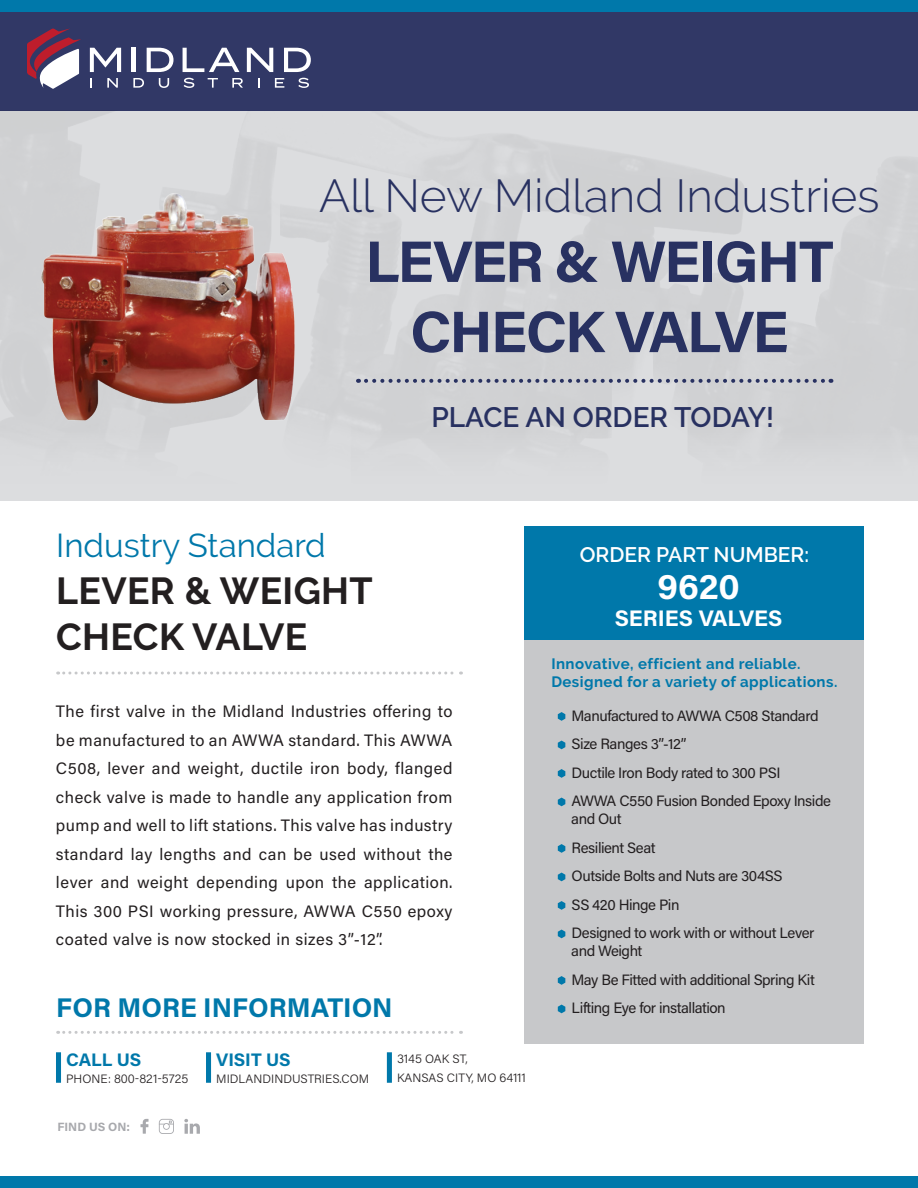
<style>
.page{position:relative;width:918px;height:1188px;background:#fff}
.page>*{position:absolute;margin:0;border:0;box-sizing:border-box;transform-origin:0 0}
.t1{font:700 58.5px "Acumin Pro";letter-spacing:-.035em;color:#283161}
.t2{font:300 46.05px "Raleway";color:#283161}
.t3{font:700 37.5px "Raleway";letter-spacing:.01em;color:#231f20}
.t4{font:700 34.5px "Acumin Pro";color:#fff}
.t5{font:33px "Raleway";color:#0078aa}
.t6{font:600 28.05px "Raleway";color:#283161}
.t7{font:700 27px "Acumin Pro";color:#0078aa}
.t8{font:700 22.5px "Acumin Pro";color:#fff}
.t9{font:600 21px "Raleway";color:#fff}
.t10{font:700 18.15px "Acumin Pro";letter-spacing:-.005em;color:#0078aa}
.t11{font:16.5px/28.5px "Acumin Pro";letter-spacing:.03em;color:#231f20;text-align:justify}
.t12{font:15px/18px "Acumin Pro";letter-spacing:-.03em;color:#231f20}
.t13{font:700 15px/18px "Raleway";letter-spacing:.03em;color:#0078aa}
.t14{font:300 12.15px/19.5px "Acumin Pro";color:#231f20}
.t15{font:700 12px "Acumin Pro";color:#a8a9ad}
</style>
<div class="page">
<div style="left:0;top:0;width:918px;height:110px;background:#313866"></div>
<div style="left:0;top:110px;width:918px;height:391px;background:#d6d7d9"></div>
<div style="left:0;top:0;width:918px;height:12px;background:#0078aa"></div>
<div style="left:0;top:1176px;width:918px;height:12px;background:#0078aa"></div>
<svg style="left:90px;top:48px;width:31px;height:24px"></svg>
<hr style="left:132px;top:48px;width:4px;height:24px;background:#fff">
<svg style="left:147px;top:48px;width:27px;height:24px"></svg>
<svg style="left:183px;top:48px;width:56px;height:24px"></svg>
<svg style="left:247px;top:48px;width:26px;height:24px"></svg>
<svg style="left:284px;top:48px;width:27px;height:24px"></svg>
<svg style="left:90px;top:78px;width:2px;height:10px"></svg>
<svg style="left:107px;top:78px;width:11px;height:10px"></svg>
<svg style="left:133px;top:78px;width:11px;height:10px"></svg>
<svg style="left:159px;top:78px;width:10px;height:10px"></svg>
<svg style="left:184px;top:78px;width:10px;height:10px"></svg>
<svg style="left:208px;top:78px;width:10px;height:10px"></svg>
<svg style="left:232px;top:78px;width:11px;height:10px"></svg>
<svg style="left:275px;top:78px;width:9px;height:10px"></svg>
<svg style="left:298px;top:78px;width:11px;height:10px"></svg>
<svg style="left:27px;top:28px;width:54px;height:61px"></svg>
<div style="left:525px;top:526px;width:339px;height:114px;background:#0078aa"></div>
<svg style="left:366px;top:379px;width:465px;height:4px;background:#9296a9"></svg>
<svg style="left:58px;top:672px;width:403px;height:3px"></svg>
<div style="left:525px;top:640px;width:339px;height:404px;background:#c7c8ca"></div>
<svg style="left:558px;top:712px;width:7px;height:9px"></svg>
<svg style="left:558px;top:741px;width:7px;height:8px"></svg>
<svg style="left:558px;top:769px;width:7px;height:9px"></svg>
<svg style="left:558px;top:798px;width:7px;height:8px"></svg>
<svg style="left:558px;top:844px;width:7px;height:9px"></svg>
<svg style="left:558px;top:873px;width:7px;height:8px"></svg>
<svg style="left:558px;top:901px;width:7px;height:9px"></svg>
<svg style="left:558px;top:930px;width:7px;height:8px"></svg>
<svg style="left:558px;top:976px;width:7px;height:9px"></svg>
<svg style="left:558px;top:1005px;width:7px;height:8px"></svg>
<svg style="left:140px;top:1119px;width:9px;height:15px"></svg>
<svg style="left:159px;top:1119px;width:15px;height:15px"></svg>
<svg style="left:184px;top:1119px;width:16px;height:15px"></svg>
<img style="left:27px;top:184px;width:280px;height:247px">
<svg style="left:58px;top:1031px;width:403px;height:3px"></svg>
<div style="left:56px;top:1052px;width:5px;height:31px;background:#0078aa"></div>
<div style="left:206px;top:1052px;width:5px;height:31px;background:#0078aa"></div>
<div style="left:387px;top:1052px;width:5px;height:31px;background:#0078aa"></div>
<p class="t2" style="left:319px;top:169px;width:562px">All New Midland Industries</p>
<p class="t1" style="left:365px;top:220px;width:470px">LEVER &amp; WEIGHT</p>
<p class="t1" style="left:410px;top:291px;width:380px">CHECK VALVE</p>
<p class="t5" style="left:56px;top:526px;width:271px">Industry Standard</p>
<p class="t3" style="left:56px;top:569px;width:318px">LEVER &amp; WEIGHT</p>
<p class="t3" style="left:56px;top:616px;width:253px">CHECK VALVE</p>
<p class="t6" style="left:431px;top:401px;width:344px">PLACE AN ORDER TODAY!</p>
<p class="t9" style="left:580px;top:543px;width:231px">ORDER PART NUMBER:</p>
<p class="t4" style="left:658px;top:562px;width:84px">9620</p>
<p class="t8" style="left:615px;top:602px;width:169px">SERIES VALVES</p>
<p class="t11" style="left:56px;top:697px;width:398px">The first valve in the Midland Industries offering to be manufactured to an AWWA standard. This AWWA C508, lever and weight, ductile iron body, flanged check valve is made to handle any application from pump and well to lift stations. This valve has industry standard lay lengths and can be used without the lever and weight depending upon the application.<br>This 300 PSI working pressure, AWWA C550 epoxy coated valve is now stocked in sizes 3”-12”.</p>
<p class="t7" style="left:56px;top:989px;width:338px">FOR MORE INFORMATION</p>
<p class="t10" style="left:66px;top:1047px;width:77px">CALL US</p>
<p class="t14" style="left:66px;top:1068px;width:124px">PHONE: 800-821-5725</p>
<p class="t15" style="left:57px;top:1118px;width:74px">FIND US ON:</p>
<p class="t10" style="left:216px;top:1047px;width:76px">VISIT US</p>
<p class="t14" style="left:216px;top:1068px;width:155px">MIDLANDINDUSTRIES.COM</p>
<p class="t14" style="left:397px;top:1048px;width:130px">3145 OAK ST,<br>KANSAS CITY, MO 64111</p>
<p class="t13" style="left:551px;top:655px;width:288px">Innovative, efficient and reliable.<br>Designed for a variety of applications.</p>
<p class="t12" style="left:572px;top:706px;width:249px">Manufactured to AWWA C508 Standard</p>
<p class="t12" style="left:572px;top:734px;width:116px">Size Ranges 3”-12”</p>
<p class="t12" style="left:572px;top:763px;width:210px">Ductile Iron Body rated to 300 PSI</p>
<p class="t12" style="left:571px;top:791px;width:261px">AWWA C550 Fusion Bonded Epoxy Inside and Out</p>
<p class="t12" style="left:572px;top:838px;width:85px">Resilient Seat</p>
<p class="t12" style="left:572px;top:866px;width:212px">Outside Bolts and Nuts are 304SS</p>
<p class="t12" style="left:572px;top:895px;width:109px">SS 420 Hinge Pin</p>
<p class="t12" style="left:571px;top:923px;width:245px">Designed to work with or without Lever and Weight</p>
<p class="t12" style="left:572px;top:970px;width:245px">May Be Fitted with additional Spring Kit</p>
<p class="t12" style="left:572px;top:998px;width:156px">Lifting Eye for installation</p>
</div>
